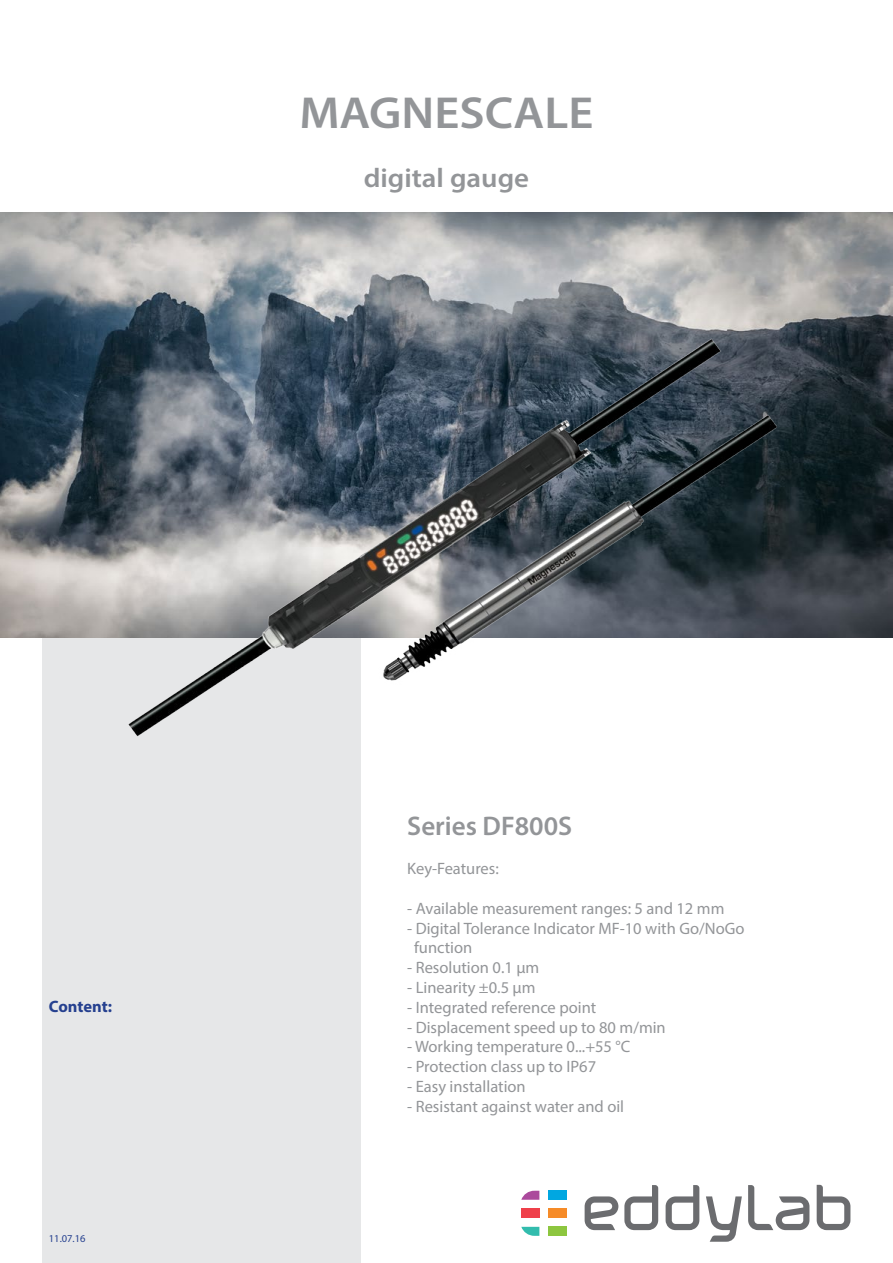
<style>
.page{position:relative;width:893px;height:1263px;background:#fff}
.page>*{position:absolute;margin:0;border:0;box-sizing:border-box;transform-origin:0 0}
.t1{font:600 45px "Myriad Pro";color:#939598;scale:1.08 1}
.t2{font:600 27px "Myriad Pro";color:#939598}
.t3{font:600 27px "Myriad Pro";color:#939598;scale:1.07 1}
.t4{font:16.5px/19.8px "Myriad Pro";color:#939598}
.t5{font:700 16.5px "Myriad Pro";letter-spacing:-.005em;color:#25408f}
.t6{font:10.5px "Myriad Pro";color:#25408f}
</style>
<div class="page">
<div style="left:43px;top:603px;width:318px;height:660px;background:#e6e7e8"></div>
<svg style="left:666px;top:1185px;width:33px;height:45px"></svg>
<svg style="left:585px;top:1196px;width:33px;height:34px"></svg>
<svg style="left:624px;top:1185px;width:34px;height:45px"></svg>
<svg style="left:748px;top:1185px;width:61px;height:45px"></svg>
<svg style="left:817px;top:1185px;width:33px;height:45px"></svg>
<div style="left:548px;top:1209px;width:18px;height:9px;background:#f68b28"></div>
<div style="left:521px;top:1209px;width:18px;height:9px;background:#ef404a"></div>
<div style="left:548px;top:1191px;width:18px;height:9px;background:#00a7e1"></div>
<svg style="left:521px;top:1191px;width:18px;height:9px"></svg>
<div style="left:548px;top:1226px;width:18px;height:10px;background:#8dc63f"></div>
<svg style="left:521px;top:1227px;width:18px;height:9px"></svg>
<svg style="left:706px;top:1196px;width:36px;height:46px"></svg>
<img style="left:0;top:213px;width:893px;height:425px">
<img style="left:115px;top:213px;width:663px;height:524px">
<h1 class="t1" style="left:299px;top:84px;width:274px">MAGNESCALE</h1>
<h2 class="t3" style="left:364px;top:161px;width:156px">digital gauge</h2>
<p class="t5" style="left:49px;top:995px;width:65px">Content:</p>
<p class="t6" style="left:49px;top:1231px;width:38px">11.07.16</p>
<h2 class="t2" style="left:407px;top:808px;width:167px">Series DF800S</h2>
<p class="t4" style="left:407px;top:858px;width:93px">Key-Features:</p>
<p class="t4" style="left:407px;top:898px;width:319px">- Available measurement ranges: 5 and 12 mm</p>
<p class="t4" style="left:414px;top:918px;width:332px;text-indent:-7px">- Digital Tolerance Indicator MF-10 with Go/NoGo function</p>
<p class="t4" style="left:407px;top:957px;width:134px">- Resolution 0.1 µm</p>
<p class="t4" style="left:407px;top:977px;width:130px">- Linearity ±0.5 µm</p>
<p class="t4" style="left:407px;top:997px;width:191px">- Integrated reference point</p>
<p class="t4" style="left:407px;top:1017px;width:260px">- Displacement speed up to 80 m/min</p>
<p class="t4" style="left:407px;top:1037px;width:225px">- Working temperature 0...+55 °C</p>
<p class="t4" style="left:407px;top:1056px;width:190px">- Protection class up to IP67</p>
<p class="t4" style="left:407px;top:1076px;width:120px">- Easy installation</p>
<p class="t4" style="left:407px;top:1096px;width:219px">- Resistant against water and oil</p>
</div>
